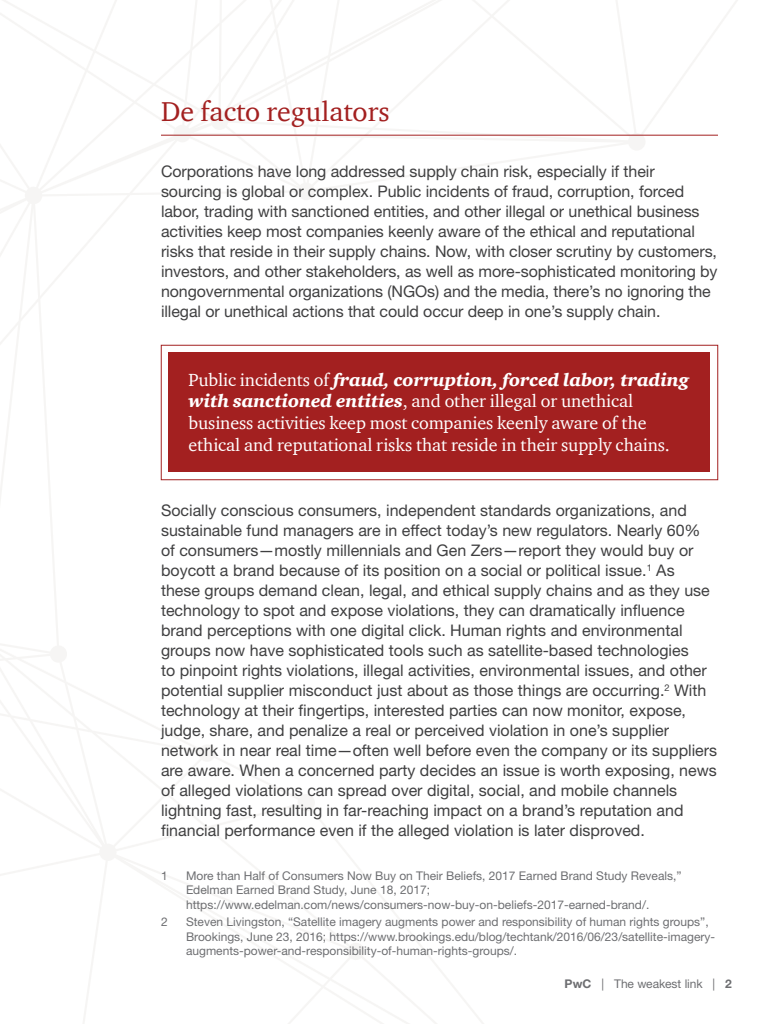
<style>
.page{position:relative;width:768px;height:1024px;background:#fff}
.page>*{position:absolute;margin:0;border:0;box-sizing:border-box;transform-origin:0 0}
.Header_28pt{font:28px "ITC Charter Com";color:#a32020}
.Callout_18pt{font:18px/21.6px "ITC Charter Com";letter-spacing:-.005em;color:#fff}
.Body___DigitalOptimi{font:16px/20px "Helvetica Neue LT Std";color:#404041}
.t1{font:12px/14.4px "Helvetica Neue LT Std";color:#6d6e71}
.s1{font-weight:900;font-style:italic}
.s2{font-weight:700}
</style>
<div class="page">
<hr style="left:161px;top:135px;width:557px;height:1px;background:#a32020">
<div style="left:161px;top:345px;width:557px;height:135px;border:1px solid #a32020"></div>
<div style="left:168px;top:352px;width:542px;height:120px;background:#a32020"></div>
<p class="Header_28pt" style="left:161px;top:94px;width:230px">De facto regulators</p>
<p class="Body___DigitalOptimi" style="left:161px;top:161px;width:558px">Corporations have long addressed supply chain risk, especially if their sourcing is global or complex. Public incidents of fraud, corruption, forced labor, trading with sanctioned entities, and other illegal or unethical business activities keep most companies keenly aware of the ethical and reputational risks that reside in their supply chains. Now, with closer scrutiny by customers, investors, and other stakeholders, as well as more-sophisticated monitoring by nongovernmental organizations (NGOs) and the media, there’s no ignoring the illegal or unethical actions that could occur deep in one’s supply chain.</p>
<p class="Callout_18pt" style="left:188px;top:369px;width:502px">Public incidents of <span class="s1">fraud, corruption, forced labor, trading with sanctioned entities</span>, and other illegal or unethical business activities keep most companies keenly aware of the ethical and reputational risks that reside in their supply chains.</p>
<p class="Body___DigitalOptimi" style="left:161px;top:500px;width:558px">Socially conscious consumers, independent standards organizations, and sustainable fund managers are in effect today’s new regulators. Nearly 60% of consumers—mostly millennials and Gen Zers—report they would buy or boycott a brand because of its position on a social or political issue.<sup>1</sup> As these groups demand clean, legal, and ethical supply chains and as they use technology to spot and expose violations, they can dramatically influence brand perceptions with one digital click. Human rights and environmental groups now have sophisticated tools such as satellite-based technologies<br>to pinpoint rights violations, illegal activities, environmental issues, and other potential supplier misconduct just about as those things are occurring.<sup>2</sup> With technology at their fingertips, interested parties can now monitor, expose, judge, share, and penalize a real or perceived violation in one’s supplier network in near real time—often well before even the company or its suppliers are aware. When a concerned party decides an issue is worth exposing, news of alleged violations can spread over digital, social, and mobile channels lightning fast, resulting in far-reaching impact on a brand’s reputation and financial performance even if the alleged violation is later disproved.</p>
<p class="t1" style="left:161px;top:868px;width:8px">1</p>
<p class="t1" style="left:186px;top:868px;width:497px">More than Half of Consumers Now Buy on Their Beliefs, 2017 Earned Brand Study Reveals,”<br>Edelman Earned Brand Study, June 18, 2017; https://www.edelman.com/news/consumers-now-buy-on-beliefs-2017-earned-brand/.</p>
<p class="t1" style="left:161px;top:914px;width:8px">2</p>
<p class="t1" style="left:186px;top:914px;width:531px">Steven Livingston, “Satellite imagery augments power and responsibility of human rights groups”,<br>Brookings, June 23, 2016; https://www.brookings.edu/blog/techtank/2016/06/23/satellite-imagery&shy;augments-power-and-responsibility-of-human-rights-groups/.</p>
<p class="t1" style="left:564px;top:976px;width:169px"><span class="s2">PwC</span> | The weakest link | <span class="s2">2</span></p>
</div>
